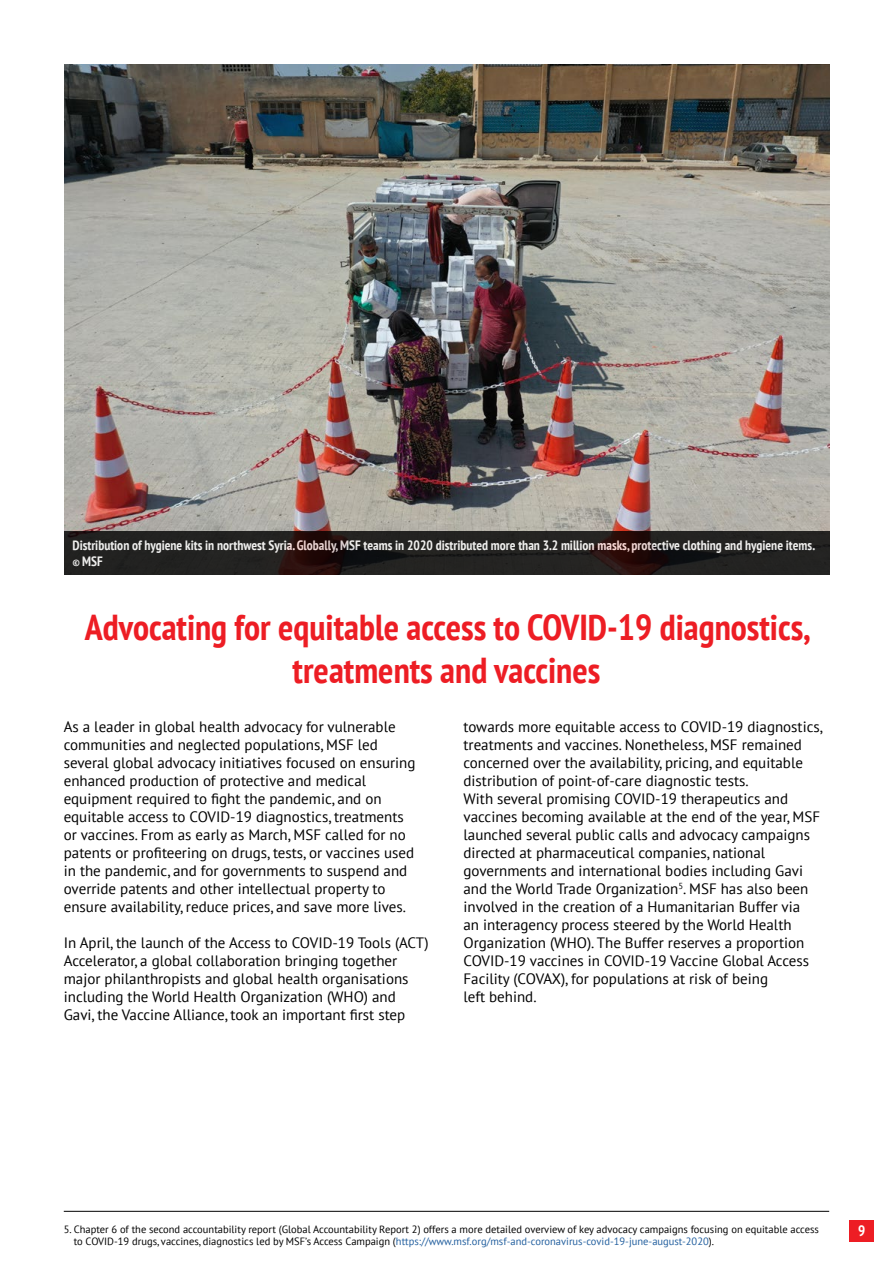
<style>
.page{position:relative;width:893px;height:1263px;background:#fff}
.page>*{position:absolute;margin:0;border:0;box-sizing:border-box;transform-origin:0 0}
.t1{font:700 condensed 36px/43.2px "PT Sans";color:#ed1d24;text-align:center}
.t2{font:15px/18px "PT Sans";color:#000}
.t3{font:700 condensed 15px "PT Sans";color:#fff}
.t4{font:700 condensed 13.5px/16.2px "PT Sans";color:#fff}
.t5{font:10.5px/12.6px "PT Sans";color:#000}
.s1{font-size:10.5px}
.s2{color:#215e9e}
</style>
<div class="page">
<div style="left:849px;top:1220px;width:25px;height:22px;background:#ed1d24"></div>
<img style="left:64px;top:64px;width:765px;height:467px">
<svg style="left:64px;top:531px;width:765px;height:43px;background:#211d1c"></svg>
<hr style="left:64px;top:1211px;width:765px;height:1px;background:#000">
<p class="t4" style="left:72px;top:536px;width:744px">Distribution of hygiene kits in northwest Syria. Globally, MSF teams in 2020 distributed more than 3.2 million masks, protective clothing and hygiene items. <span class="s1">©</span> MSF</p>
<h1 class="t1" style="left:85px;top:604px;width:727px">Advocating for equitable access to COVID-19 diagnostics, treatments and vaccines</h1>
<p class="t2" style="left:64px;top:718px;width:353px">As a leader in global health advocacy for vulnerable communities and neglected populations, MSF led several global advocacy initiatives focused on ensuring enhanced production of protective and medical equipment required to fight the pandemic, and on equitable access to COVID-19 diagnostics, treatments or vaccines. From as early as March, MSF called for no patents or profiteering on drugs, tests, or vaccines used in the pandemic, and for governments to suspend and override patents and other intellectual property to ensure availability, reduce prices, and save more lives.</p>
<p class="t2" style="left:64px;top:934px;width:366px">In April, the launch of the Access to COVID-19 Tools (ACT)<br>Accelerator, a global collaboration bringing together major philanthropists and global health organisations including the World Health Organization (WHO) and Gavi, the Vaccine Alliance, took an important first step</p>
<p class="t2" style="left:463px;top:718px;width:361px">towards more equitable access to COVID-19 diagnostics, treatments and vaccines. Nonetheless, MSF remained concerned over the availability, pricing, and equitable distribution of point-of-care diagnostic tests.<br>With several promising COVID-19 therapeutics and vaccines becoming available at the end of the year, MSF launched several public calls and advocacy campaigns directed at pharmaceutical companies, national governments and international bodies including Gavi and the World Trade Organization<sup>5</sup>. MSF has also been involved in the creation of a Humanitarian Buffer via<br>an interagency process steered by the World Health Organization (WHO). The Buffer reserves a proportion COVID-19 vaccines in COVID-19 Vaccine Global Access Facility (COVAX), for populations at risk of being<br>left behind.</p>
<p class="t5" style="left:74px;top:1222px;width:747px;text-indent:-10px">5. Chapter 6 of the second accountability report (Global Accountability Report 2) offers a more detailed overview of key advocacy campaigns focusing on equitable access to COVID-19 drugs, vaccines, diagnostics led by MSF’s Access Campaign (<span class="s2">https://www.msf.org/msf-and-coronavirus-covid-19-june-august-2020</span>).</p>
<p class="t3" style="left:858px;top:1221px;width:9px">9</p>
</div>
